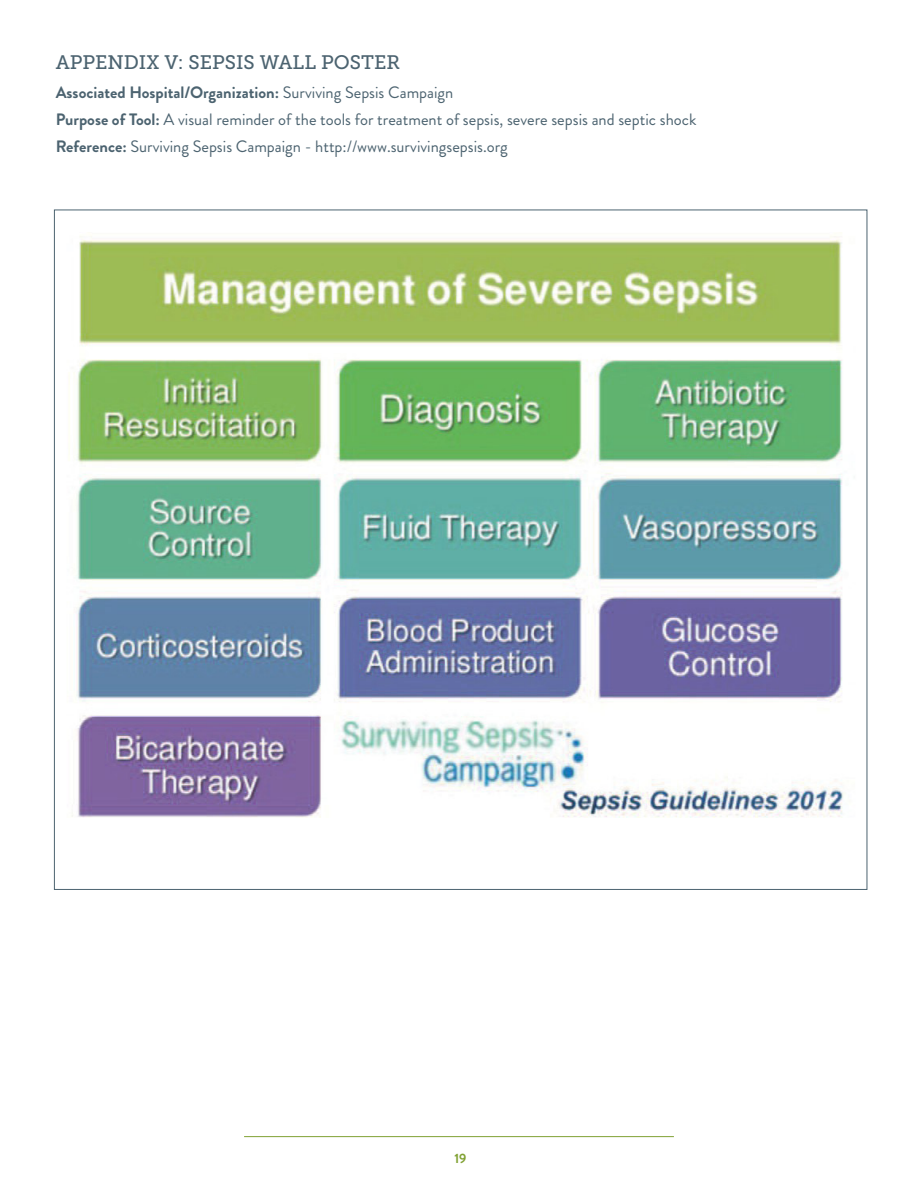
<style>
.page{position:relative;width:918px;height:1188px;background:#fff}
.page>*{position:absolute;margin:0;border:0;box-sizing:border-box;transform-origin:0 0}
.t1{font:19.5px "Museo Slab 500";color:#4c6370}
.t2{font:16.5px "Brandon Grotesque";color:#4c6370}
.t3{font:700 16.5px "Brandon Grotesque";color:#4c6370}
.t4{font:700 13.5px "Brandon Grotesque";color:#81a234}
.s1{font-weight:400}
.s2{font-weight:700}
</style>
<div class="page">
<hr style="left:244px;top:1136px;width:430px;height:1px;background:#81a234">
<img style="left:69px;top:236px;width:775px;height:582px">
<h3 class="t1" style="left:56px;top:52px;width:346px">APPENDIX V: SEPSIS WALL POSTER</h3>
<p class="t3" style="left:56px;top:81px;width:399px">Associated Hospital/Organization: <span class="s1">Surviving Sepsis Campaign</span></p>
<p class="t2" style="left:56px;top:108px;width:642px"><span class="s2">Purpose of Tool:</span> A visual reminder of the tools for treatment of sepsis, severe sepsis and septic shock</p>
<p class="t2" style="left:56px;top:135px;width:454px"><span class="s2">Reference:</span> Surviving Sepsis Campaign - http://www.survivingsepsis.org</p>
<p class="t4" style="left:454px;top:1149px;width:14px">19</p>
</div>
